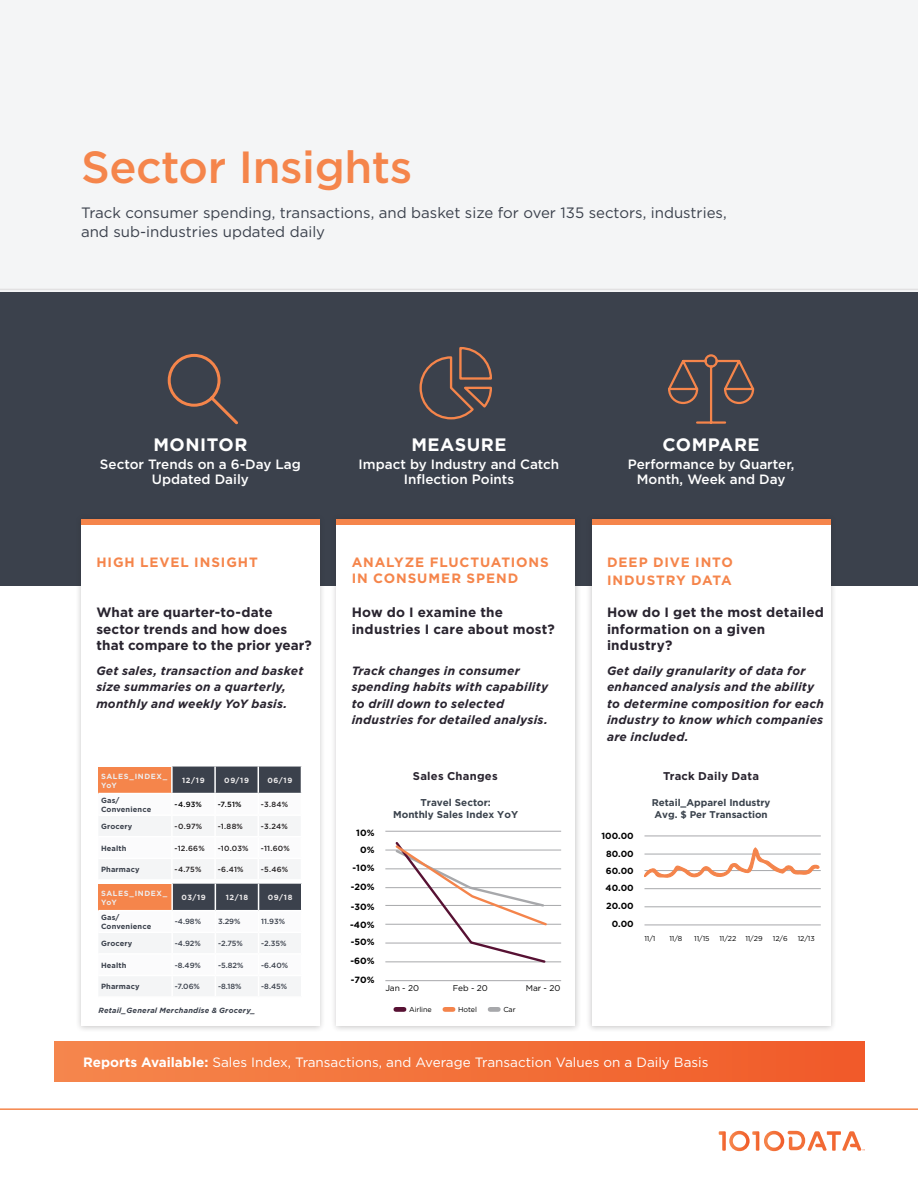
<style>
.page{position:relative;width:918px;height:1188px;background:#fff}
.page>*{position:absolute;margin:0;border:0;box-sizing:border-box;transform-origin:0 0}
.t1{font:500 45px "Gotham";letter-spacing:-.01em;color:#f5854b}
.t2{font:700 18px "Gotham";letter-spacing:.03em;color:#fff}
.t3{font:15px/19.5px "Gotham";color:#3b414c}
.t4{font:700 13.5px/16.5px "Gotham";letter-spacing:.01em;color:#29242f}
.t5{font:500 13.5px/15px "Gotham";color:#fff;text-align:center}
.t6{font:13.5px "Gotham";color:#fff}
.t7{font:700 13.5px/16.5px "Gotham";letter-spacing:.065em;color:#f5854b}
.t8{font:italic 700 12px/16.5px "Gotham";letter-spacing:.02em;color:#29242f}
.t9{font:700 11.25px "Gotham";letter-spacing:.02em;color:#29242f}
.t10{font:700 9.9px/12px "Gotham";color:#3b434d;text-align:center}
.t11{font:700 9.75px/11.7px "Gotham";color:#3b434d}
.t12{font:700 9px/17.5px "Gotham";color:#000;text-align:right}
.t13{font:8.4px "Gotham";letter-spacing:-.01em;color:#000}
.t14{font:700 7.5px/9px "Gotham";letter-spacing:.02em;color:#3b414c}
.t15{font:500 7.5px "Gotham";color:#3b414c}
.t16{font:500 7.5px "Gotham";letter-spacing:.025em;color:#231f20}
.t17{font:700 7.5px/9px "Gotham";letter-spacing:.08em;color:#edebec}
.t18{font:italic 700 7.5px "Gotham";letter-spacing:.03em;color:#3b414c}
.t19{font:500 7.5px "Gotham";color:#000}
.t20{font:7.2px "Gotham";letter-spacing:-.01em;color:#000}
.t21{font:7.05px "Gotham";letter-spacing:-.01em;color:#000}
.s1{font-weight:700}
</style>
<div class="page">
<div style="left:54px;top:1041px;width:811px;height:41px;background:linear-gradient(to right,#f5874c,#f15a28)"></div>
<div style="left:0;top:292px;width:918px;height:294px;background:#3b414c"></div>
<div style="left:0;top:0;width:918px;height:292px;background:#f4f5f6"></div>
<hr style="left:0;top:1108px;width:918px;height:2px;background:#f5854b">
<div style="left:75px;top:513px;width:251px;height:519px;background:#231f20;opacity:.25"></div>
<div style="left:81px;top:520px;width:239px;height:506px;background:#fff"></div>
<div style="left:330px;top:513px;width:251px;height:519px;background:#231f20;opacity:.25"></div>
<div style="left:336px;top:520px;width:239px;height:506px;background:#fff"></div>
<div style="left:586px;top:513px;width:251px;height:519px;background:#231f20;opacity:.25"></div>
<div style="left:592px;top:520px;width:239px;height:506px;background:#fff"></div>
<hr style="left:0;top:289px;width:918px;height:1px;background:#e2e1e2">
<div style="left:81px;top:520px;width:239px;height:5px;background:#f5854b"></div>
<div style="left:336px;top:520px;width:239px;height:5px;background:#f5854b"></div>
<div style="left:592px;top:520px;width:239px;height:5px;background:#f5854b"></div>
<hr style="left:644px;top:836px;width:177px;height:1px;background:#a7a8ab">
<hr style="left:644px;top:888px;width:177px;height:1px;background:#a7a8ab">
<hr style="left:644px;top:907px;width:177px;height:1px;background:#a7a8ab">
<hr style="left:644px;top:925px;width:177px;height:1px;background:#a7a8ab">
<svg style="left:644px;top:847px;width:177px;height:31px"></svg>
<hr style="left:385px;top:831px;width:176px;height:1px;background:#a7a8ab">
<hr style="left:385px;top:850px;width:176px;height:1px;background:#a7a8ab">
<hr style="left:385px;top:869px;width:176px;height:1px;background:#a7a8ab">
<hr style="left:385px;top:887px;width:176px;height:1px;background:#a7a8ab">
<hr style="left:385px;top:905px;width:176px;height:1px;background:#a7a8ab">
<hr style="left:385px;top:924px;width:176px;height:1px;background:#a7a8ab">
<hr style="left:385px;top:943px;width:176px;height:1px;background:#a7a8ab">
<hr style="left:385px;top:962px;width:176px;height:1px;background:#a7a8ab">
<hr style="left:385px;top:980px;width:176px;height:1px;background:#a7a8ab">
<div style="left:396px;top:1007px;width:8px;height:5px;background:#571133"></div>
<div style="left:445px;top:1007px;width:8px;height:5px;background:#f4844b"></div>
<div style="left:490px;top:1007px;width:8px;height:5px;background:#a7a8ab"></div>
<svg style="left:393px;top:842px;width:156px;height:121px"></svg>
<svg style="left:668px;top:354px;width:87px;height:70px"></svg>
<svg style="left:167px;top:353px;width:71px;height:72px"></svg>
<svg style="left:419px;top:347px;width:73px;height:73px"></svg>
<svg style="left:719px;top:1131px;width:146px;height:20px"></svg>
<svg style="left:98px;top:767px;width:204px;height:229px"></svg>
<hr style="left:301px;top:976px;width:2px;height:20px;background:#fff">
<p class="t1" style="left:81px;top:138px;width:333px">Sector Insights</p>
<p class="t3" style="left:81px;top:203px;width:647px">Track consumer spending, transactions, and basket size for over 135 sectors, industries, and sub-industries updated daily</p>
<p class="t2" style="left:153px;top:432px;width:95px">MONITOR</p>
<p class="t2" style="left:411px;top:432px;width:97px">MEASURE</p>
<p class="t2" style="left:663px;top:432px;width:99px">COMPARE</p>
<p class="t5" style="left:100px;top:457px;width:203px">Sector Trends on a 6-Day Lag<br>Updated Daily</p>
<p class="t5" style="left:359px;top:457px;width:202px">Impact by Industry and Catch<br>Inflection Points</p>
<p class="t5" style="left:628px;top:457px;width:168px">Performance by Quarter,<br>Month, Week and Day</p>
<p class="t7" style="left:96px;top:554px;width:163px">HIGH LEVEL INSIGHT</p>
<p class="t4" style="left:96px;top:604px;width:217px">What are quarter-to-date sector trends and how does that compare to the prior year?</p>
<p class="t8" style="left:96px;top:662px;width:209px">Get sales, transaction and basket size summaries on a quarterly, monthly and weekly YoY basis.</p>
<p class="t17" style="left:101px;top:771px;width:68px">SALES_INDEX_<br>YoY</p>
<p class="t17" style="left:182px;top:776px;width:24px">12/19</p>
<p class="t17" style="left:224px;top:776px;width:26px">09/19</p>
<p class="t17" style="left:267px;top:776px;width:26px">06/19</p>
<p class="t14" style="left:101px;top:796px;width:52px">Gas/<br>Convenience</p>
<p class="t19" style="left:175px;top:800px;width:29px">-4.93%</p>
<p class="t19" style="left:218px;top:800px;width:25px">-7.51%</p>
<p class="t16" style="left:261px;top:800px;width:29px">-3.84%</p>
<p class="t14" style="left:101px;top:822px;width:33px">Grocery</p>
<p class="t16" style="left:175px;top:821px;width:29px">-0.97%</p>
<p class="t16" style="left:218px;top:821px;width:27px">-1.88%</p>
<p class="t16" style="left:261px;top:821px;width:28px">-3.24%</p>
<p class="t14" style="left:101px;top:843px;width:27px">Health</p>
<p class="t16" style="left:175px;top:843px;width:32px">-12.66%</p>
<p class="t16" style="left:218px;top:843px;width:32px">-10.03%</p>
<p class="t16" style="left:261px;top:843px;width:30px">-11.60%</p>
<p class="t14" style="left:101px;top:865px;width:40px">Pharmacy</p>
<p class="t16" style="left:175px;top:865px;width:28px">-4.75%</p>
<p class="t16" style="left:218px;top:865px;width:27px">-6.41%</p>
<p class="t16" style="left:261px;top:865px;width:29px">-5.46%</p>
<p class="t17" style="left:101px;top:888px;width:68px">SALES_INDEX_<br>YoY</p>
<p class="t17" style="left:182px;top:893px;width:26px">03/19</p>
<p class="t17" style="left:226px;top:893px;width:24px">12/18</p>
<p class="t17" style="left:268px;top:893px;width:26px">09/18</p>
<p class="t14" style="left:101px;top:913px;width:52px">Gas/<br>Convenience</p>
<p class="t15" style="left:175px;top:917px;width:28px">-4.98%</p>
<p class="t15" style="left:218px;top:917px;width:24px">3.29%</p>
<p class="t15" style="left:261px;top:917px;width:25px">11.93%</p>
<p class="t14" style="left:101px;top:939px;width:33px">Grocery</p>
<p class="t15" style="left:175px;top:939px;width:27px">-4.92%</p>
<p class="t15" style="left:218px;top:939px;width:26px">-2.75%</p>
<p class="t15" style="left:261px;top:939px;width:27px">-2.35%</p>
<p class="t14" style="left:101px;top:960px;width:27px">Health</p>
<p class="t15" style="left:175px;top:960px;width:28px">-8.49%</p>
<p class="t15" style="left:218px;top:960px;width:27px">-5.82%</p>
<p class="t15" style="left:261px;top:960px;width:28px">-6.40%</p>
<p class="t14" style="left:101px;top:982px;width:40px">Pharmacy</p>
<p class="t15" style="left:175px;top:982px;width:27px">-7.06%</p>
<p class="t15" style="left:218px;top:982px;width:25px">-8.18%</p>
<p class="t15" style="left:261px;top:982px;width:27px">-8.45%</p>
<p class="t18" style="left:98px;top:1005px;width:159px">Retail_General Merchandise &amp; Grocery_</p>
<p class="t7" style="left:352px;top:554px;width:199px">ANALYZE FLUCTUATIONS<br>IN CONSUMER SPEND</p>
<p class="t7" style="left:607px;top:553px;width:127px;line-height:18px">DEEP DIVE INTO<br>INDUSTRY DATA</p>
<p class="t4" style="left:352px;top:604px;width:205px">How do I examine the industries I care about most?</p>
<p class="t4" style="left:607px;top:604px;width:219px">How do I get the most detailed information on a given industry?</p>
<p class="t8" style="left:352px;top:662px;width:198px">Track changes in consumer spending habits with capability to drill down to selected industries for detailed analysis.</p>
<p class="t12" style="left:353px;top:823px;width:23px">10%<br>0% -10%</p>
<p class="t12" style="left:351px;top:877px;width:25px">-20%</p>
<p class="t12" style="left:350px;top:898px;width:26px;text-align:justify">-30% -40% -50%</p>
<p class="t12" style="left:350px;top:951px;width:26px;line-height:18.8px;text-align:left">-60% -70%</p>
<p class="t9" style="left:413px;top:768px;width:86px">Sales Changes</p>
<p class="t10" style="left:393px;top:797px;width:126px">Travel Sector:<br>Monthly Sales Index YoY</p>
<p class="t13" style="left:385px;top:983px;width:35px">Jan - 20</p>
<p class="t13" style="left:453px;top:983px;width:36px">Feb - 20</p>
<p class="t13" style="left:526px;top:983px;width:36px">Mar - 20</p>
<p class="t20" style="left:409px;top:1005px;width:24px">Airline</p>
<p class="t20" style="left:458px;top:1005px;width:20px">Hotel</p>
<p class="t20" style="left:503px;top:1005px;width:14px">Car</p>
<p class="t8" style="left:607px;top:662px;width:219px">Get daily granularity of data for enhanced analysis and the ability to determine composition for each industry to know which companies are included.</p>
<p class="t9" style="left:663px;top:768px;width:97px">Track Daily Data</p>
<p class="t12" style="left:601px;top:827px;width:34px">100.00<br>80.00<br>60.00<br>40.00<br>20.00<br>0.00</p>
<p class="t11" style="left:652px;top:796px;width:120px">Retail_Apparel Industry<br>Avg. $ Per Transaction</p>
<p class="t21" style="left:644px;top:934px;width:13px">11/1</p>
<p class="t21" style="left:670px;top:934px;width:14px">11/8</p>
<p class="t21" style="left:694px;top:934px;width:17px">11/15</p>
<p class="t21" style="left:719px;top:934px;width:18px">11/22</p>
<p class="t21" style="left:745px;top:934px;width:19px">11/29</p>
<p class="t21" style="left:773px;top:934px;width:16px">12/6</p>
<p class="t21" style="left:798px;top:934px;width:19px">12/13</p>
<p class="t6" style="left:83px;top:1054px;width:627px"><span class="s1">Reports Available:</span> Sales Index, Transactions, and Average Transaction Values on a Daily Basis</p>
</div>
